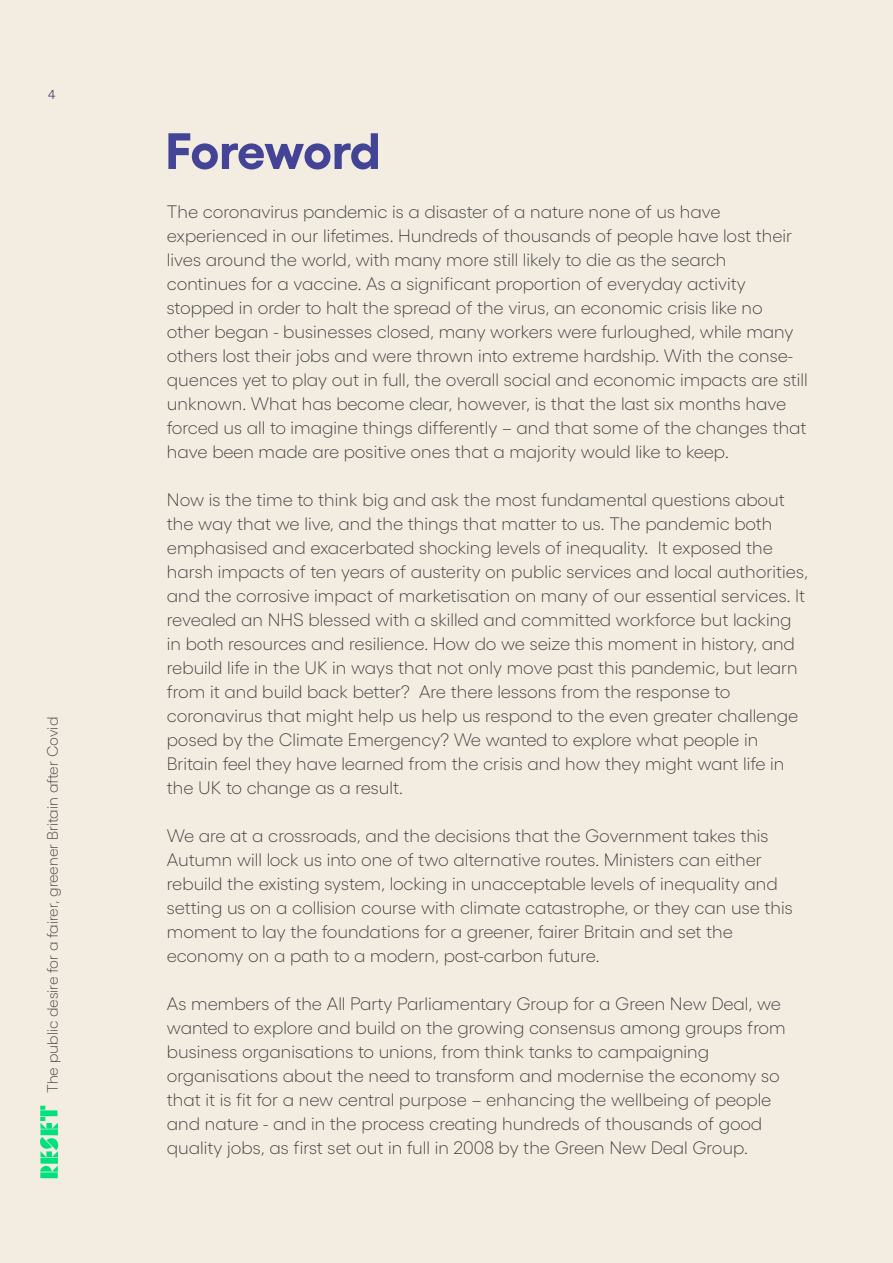
<style>
.page{position:relative;width:893px;height:1263px;background:#f3ece1}
.page>*{position:absolute;margin:0;border:0;box-sizing:border-box;transform-origin:0 0}
.t1{font:700 51px "Gellix";letter-spacing:-.025em;color:#434495}
.t2{font:300 18px/24px "Gellix";color:#3a3a39}
.t3{font:300 15px "Gellix TRIAL";color:#3a3a39}
.t4{font:300 13.5px "Work Sans";color:#1e1752}
</style>
<div class="page">
<div style="left:40px;top:1110px;width:18px;height:6px;background:#00e07d"></div>
<div style="left:40px;top:1172px;width:18px;height:6px;background:#00e07d"></div>
<svg style="left:40px;top:1106px;width:5px;height:4px"></svg>
<svg style="left:40px;top:1117px;width:19px;height:55px"></svg>
<p class="t4" style="left:48px;top:86px;width:9px">4</p>
<p class="t3" style="left:47px;top:1093px;width:378px;rotate:-90deg">The public desire for a fairer, greener Britain after Covid</p>
<p class="t1" style="left:166px;top:110px;width:216px">Foreword</p>
<p class="t2" style="left:167px;top:198px;width:555px">The coronavirus pandemic is a disaster of a nature none of us have</p>
<p class="t2" style="left:167px;top:222px;width:627px">experienced in our lifetimes. Hundreds of thousands of people have lost their lives around the world, with many more still likely to die as the search</p>
<p class="t2" style="left:167px;top:270px;width:642px">continues for a vaccine. As a significant proportion of everyday activity stopped in order to halt the spread of the virus, an economic crisis like no other began - businesses closed, many workers were furloughed, while many others lost their jobs and were thrown into extreme hardship. With the conse&shy;quences yet to play out in full, the overall social and economic impacts are still unknown. What has become clear, however, is that the last six months have forced us all to imagine things differently – and that some of the changes that have been made are positive ones that a majority would like to keep.</p>
<p class="t2" style="left:167px;top:486px;width:643px">Now is the time to think big and ask the most fundamental questions about the way that we live, and the things that matter to us. The pandemic both emphasised and exacerbated shocking levels of inequality. It exposed the harsh impacts of ten years of austerity on public services and local authorities, and the corrosive impact of marketisation on many of our essential services. It revealed an NHS blessed with a skilled and committed workforce but lacking in both resources and resilience. How do we seize this moment in history, and rebuild life in the UK in ways that not only move past this pandemic, but learn from it and build back better? Are there lessons from the response to</p>
<p class="t2" style="left:167px;top:702px;width:633px">coronavirus that might help us help us respond to the even greater challenge posed by the Climate Emergency? We wanted to explore what people in</p>
<p class="t2" style="left:167px;top:750px;width:619px">Britain feel they have learned from the crisis and how they might want life in the UK to change as a result.</p>
<p class="t2" style="left:167px;top:822px;width:603px">We are at a crossroads, and the decisions that the Government takes this</p>
<p class="t2" style="left:167px;top:846px;width:627px">Autumn will lock us into one of two alternative routes. Ministers can either rebuild the existing system, locking in unacceptable levels of inequality and setting us on a collision course with climate catastrophe, or they can use this moment to lay the foundations for a greener, fairer Britain and set the</p>
<p class="t2" style="left:167px;top:942px;width:434px">economy on a path to a modern, post-carbon future.</p>
<p class="t2" style="left:167px;top:990px;width:620px">As members of the All Party Parliamentary Group for a Green New Deal, we wanted to explore and build on the growing consensus among groups from business organisations to unions, from think tanks to campaigning</p>
<p class="t2" style="left:167px;top:1062px;width:614px">organisations about the need to transform and modernise the economy so that it is fit for a new central purpose – enhancing the wellbeing of people and nature - and in the process creating hundreds of thousands of good quality jobs, as first set out in full in 2008 by the Green New Deal Group.</p>
</div>
